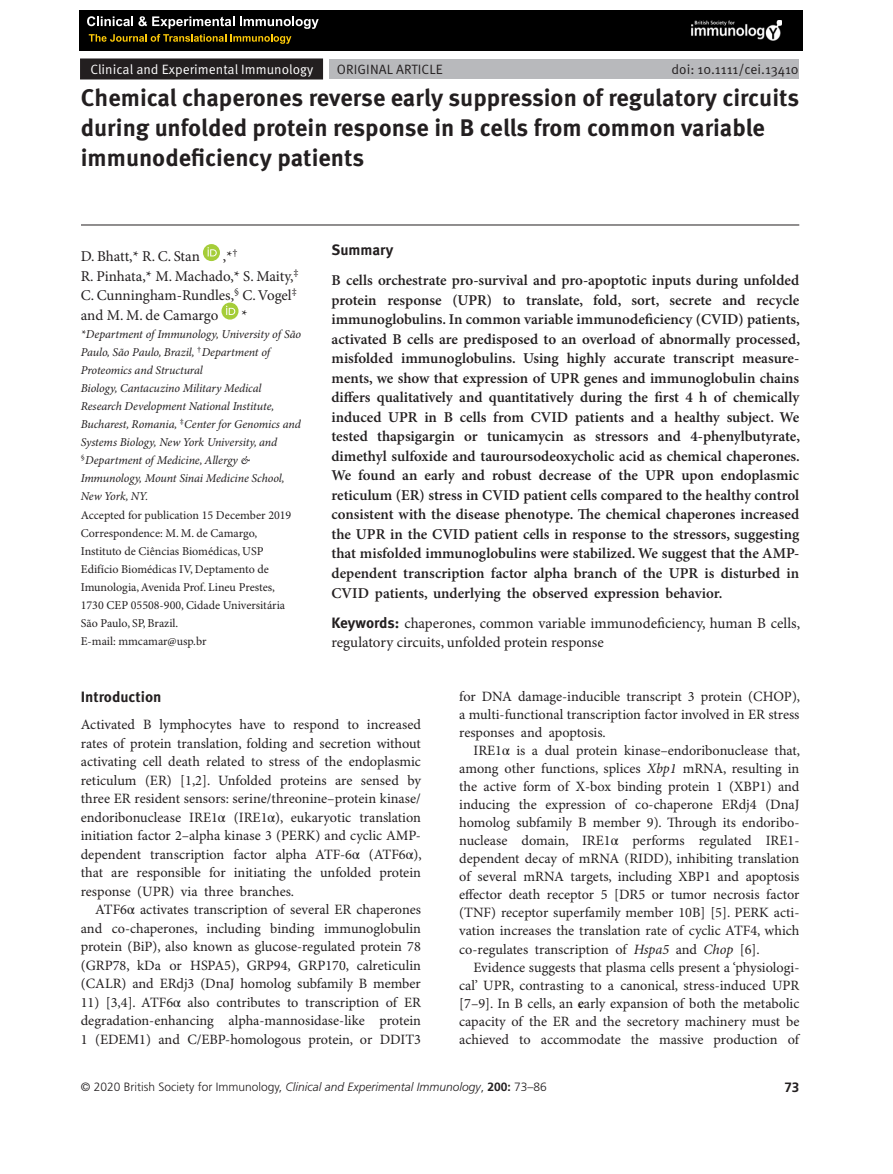
<style>
.page{position:relative;width:893px;height:1174px;background:#fff}
.page>*{position:absolute;margin:0;border:0;box-sizing:border-box;transform-origin:0 0}
.t1{font:700 24px/30px "Meta Pro";color:#231f20}
.t2{font:600 15px/19.5px "Minion Pro";color:#231f20;text-align:justify}
.t3{font:15px/19.5px "Minion Pro";letter-spacing:-.005em;color:#231f20}
.t4{font:700 15px "Meta Pro";color:#231f20}
.t5{font:14.25px/18px "Minion Pro";color:#231f20;text-align:justify}
.t6{font:13.5px "Meta Pro";color:#231f20}
.t7{font:13.5px "Meta Pro";color:#fff}
.t8{font:700 13.5px "Frutiger LT Std";color:#231f20}
.t9{font:italic 12px/18px "Minion Pro";letter-spacing:-.005em;color:#231f20}
.t10{font:12px/18px "Minion Pro";color:#231f20}
.t11{font:300 12px "Frutiger LT Std";color:#231f20}
.s1{font-family:"Meta Pro";font-weight:700}
.s2{font-family:"STIX"}
.s3{font-style:italic}
.s4{font-weight:700}
</style>
<div class="page">
<div style="left:203px;top:244px;width:17px;height:17px;background:#a5cd39;border-radius:50%"></div>
<svg style="left:207px;top:247px;width:10px;height:9px"></svg>
<div style="left:221px;top:302px;width:17px;height:17px;background:#a5cd39;border-radius:50%"></div>
<svg style="left:226px;top:306px;width:9px;height:9px"></svg>
<hr style="left:81px;top:225px;width:718px;height:1px;background:#231f20">
<div style="left:81px;top:59px;width:241px;height:20px;background:#231f20"></div>
<div style="left:80px;top:58px;width:243px;height:21px;border:2px solid #231f20"></div>
<div style="left:329px;top:59px;width:470px;height:20px;background:#b8b9bc"></div>
<div style="left:79px;top:11px;width:723px;height:40px;background:#000"></div>
<svg style="left:87px;top:16px;width:232px;height:28px"></svg>
<img style="left:692px;top:20px;width:90px;height:20px">
<p class="t7" style="left:91px;top:61px;width:224px">Clinical and Experimental Immunology</p>
<p class="t6" style="left:337px;top:61px;width:106px">Ori gi nal Article</p>
<p class="t6" style="left:672px;top:61px;width:129px">doi: 10.1111/cei.13410</p>
<h1 class="t1" style="left:81px;top:84px;width:720px">Chemical chaperones reverse early suppression of regulatory circuits during unfolded protein response in B cells from common variable immunodeficiency patients</h1>
<p class="t3" style="left:81px;top:247px;width:219px;text-indent:142px">,*<sup>†<br></sup>R. Pinhata,* M. Machado,* S. Maity,<sup>‡<br></sup>C. Cunningham-Rundles,<sup>§</sup> C. Vogel<sup>‡ </sup>and M. M. de Camargo</p>
<p class="t3" style="left:81px;top:247px;width:121px">D. Bhatt,* R. C. Stan</p>
<p class="t3" style="left:241px;top:306px;width:8px">*</p>
<p class="t9" style="left:81px;top:325px;width:222px">*Department of Immunology, University of São Paulo, São Paulo, Brazil, <sup>†</sup>Department of Proteomics and Structural<br>Biology, Cantacuzino Military Medical Research Development National Institute, Bucharest, Romania, <sup>‡</sup>Center for Genomics and Systems Biology, New York University, and <sup>§</sup>Department of Medicine, Allergy &amp; Immunology, Mount Sinai Medicine School, New York, NY.</p>
<p class="t10" style="left:81px;top:507px;width:212px">Accepted for publication 15 December 2019<br>Correspondence: M. M. de Camargo, Instituto de Ciências Biomédicas, USP Edifício Biomédicas IV, Deptamento de Imunologia, Avenida Prof. Lineu Prestes, 1730 CEP 05508-900, Cidade Universitária São Paulo, SP, Brazil.<br>E-mail: mmcamar@usp.br</p>
<p class="t4" style="left:332px;top:241px;width:63px">Summary</p>
<p class="t2" style="left:332px;top:271px;width:470px">B cells orchestrate pro-survival and pro-apoptotic inputs during unfolded protein response (UPR) to translate, fold, sort, secrete and recycle immunoglobulins. In common variable immunodeficiency (CVID) patients, activated B cells are predisposed to an overload of abnormally processed, misfolded immunoglobulins. Using highly accurate transcript measure&shy;ments, we show that expression of UPR genes and immunoglobulin chains differs qualitatively and quantitatively during the first 4 h of chemically induced UPR in B cells from CVID patients and a healthy subject. We tested thapsigargin or tunicamycin as stressors and 4-phenylbutyrate, dimethyl sulfoxide and tauroursodeoxycholic acid as chemical chaperones.<br>We found an early and robust decrease of the UPR upon endoplasmic reticulum (ER) stress in CVID patient cells compared to the healthy control consistent with the disease phenotype. The chemical chaperones increased the UPR in the CVID patient cells in response to the stressors, suggesting that misfolded immunoglobulins were stabilized. We suggest that the AMP&shy;dependent transcription factor alpha branch of the UPR is disturbed in CVID patients, underlying the observed expression behavior.</p>
<p class="t3" style="left:332px;top:613px;width:470px"><span class="s1">Keywords:</span> chaperones, common variable immunodeficiency, human B cells, regulatory circuits, unfolded protein response</p>
<p class="t4" style="left:81px;top:687px;width:82px">Introduction</p>
<p class="t5" style="left:81px;top:716px;width:342px;line-height:18.5px">Activated B lymphocytes have to respond to increased rates of protein translation, folding and secretion without activating cell death related to stress of the endoplasmic reticulum (ER) [1,2]. Unfolded proteins are sensed by three ER resident sensors: serine/threonine–protein kinase/ endoribonuclease IRE1<span class="s2">α</span> (IRE1<span class="s2">α</span>), eukaryotic translation initiation factor 2–alpha kinase 3 (PERK) and cyclic AMP&shy;dependent transcription factor alpha ATF-6<span class="s2">α</span> (ATF6<span class="s2">α</span>), that are responsible for initiating the unfolded protein response (UPR) via three branches.</p>
<p class="t5" style="left:81px;top:901px;width:342px;line-height:18.5px;text-indent:14px">ATF6<span class="s2">α</span> activates transcription of several ER chaperones and co-chaperones, including binding immunoglobulin protein (BiP), also known as glucose-regulated protein 78 (GRP78, kDa or HSPA5), GRP94, GRP170, calreticulin (CALR) and ERdj3 (DnaJ homolog subfamily B member</p>
<p class="t5" style="left:81px;top:993px;width:342px;line-height:18.5px">11) [3,4]. ATF6<span class="s2">α</span> also contributes to transcription of ER degradation-enhancing alpha-mannosidase-like protein 1 (EDEM1) and C/EBP-homologous protein, or DDIT3</p>
<p class="t5" style="left:459px;top:688px;width:342px">for DNA damage-inducible transcript 3 protein (CHOP), a multi-functional transcription factor involved in ER stress responses and apoptosis.</p>
<p class="t5" style="left:459px;top:742px;width:342px;text-indent:14px">IRE1<span class="s2">α</span> is a dual protein kinase–endoribonuclease that, among other functions, splices <span class="s3">Xbp1</span> mRNA, resulting in the active form of X-box binding protein 1 (XBP1) and inducing the expression of co-chaperone ERdj4 (DnaJ homolog subfamily B member 9). Through its endoribo&shy;nuclease domain, IRE1<span class="s2">α</span> performs regulated IRE1- dependent decay of mRNA (RIDD), inhibiting translation of several mRNA targets, including XBP1 and apoptosis effector death receptor 5 [DR5 or tumor necrosis factor (TNF) receptor superfamily member 10B] [5]. PERK acti&shy;vation increases the translation rate of cyclic ATF4, which co-regulates transcription of <span class="s3">Hspa5</span> and <span class="s3">Chop</span> [6].</p>
<p class="t5" style="left:459px;top:958px;width:342px;text-indent:14px">Evidence suggests that plasma cells present a ‘physiologi&shy;cal’ UPR, contrasting to a canonical, stress-induced UPR [7–9]. In B cells, an <span class="s4">e</span>arly expansion of both the metabolic capacity of the ER and the secretory machinery must be achieved to accommodate the massive production of</p>
<p class="t11" style="left:81px;top:1079px;width:467px">© 2020 British Society for Immunology, <span class="s3">Clinical and Experimental Immunology</span>, <span class="s4">200:</span> 73–86</p>
<p class="t8" style="left:784px;top:1079px;width:17px">73</p>
</div>
